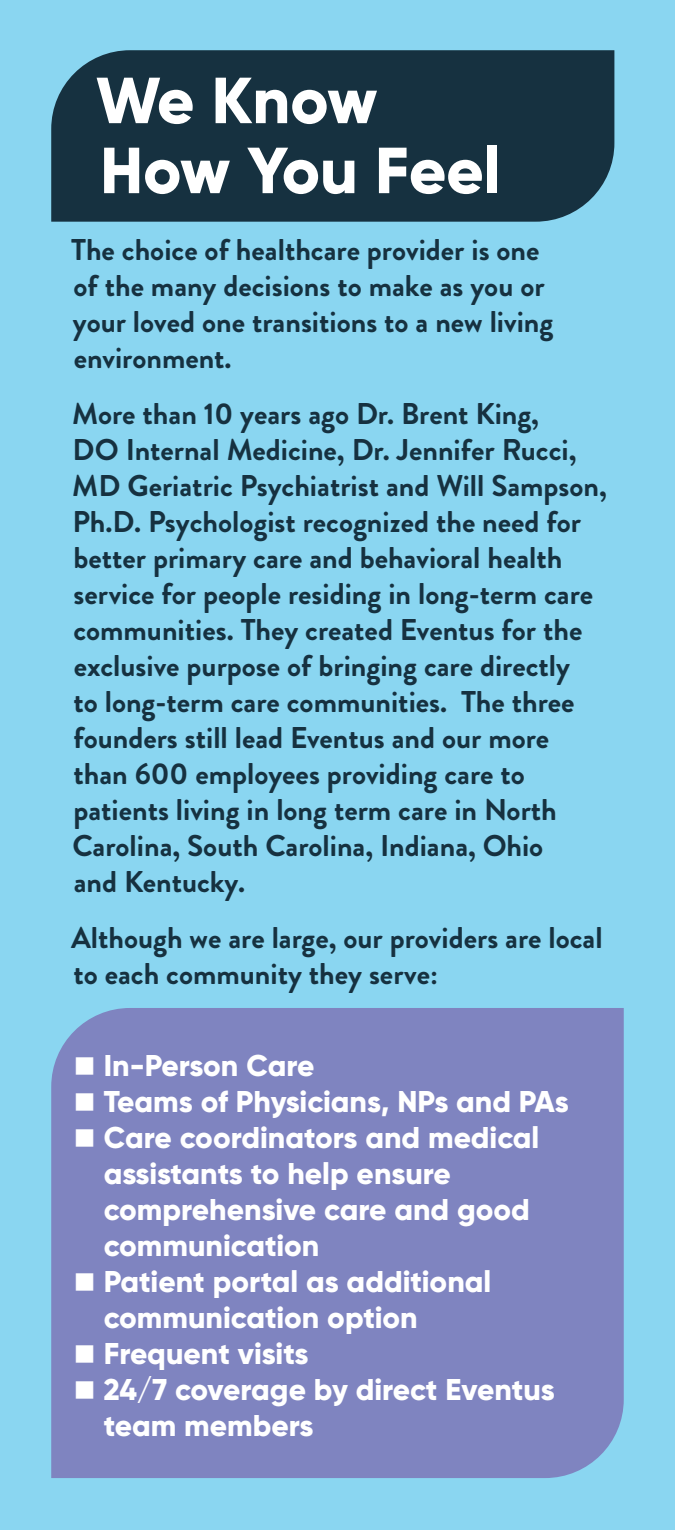
<style>
.page{position:relative;width:675px;height:1530px;background:#8ad6f1}
.page>*{position:absolute;margin:0;border:0;box-sizing:border-box;transform-origin:0 0}
.t1{font:800 65px "Gilroy";color:#fff}
.t2{font:700 30px/36px "Brandon Grotesque";color:#163140}
.t3{font:800 30px/36px "Gilroy";color:#fff}
</style>
<div class="page">
<div style="left:51px;top:50px;width:563px;height:172px;background:#163140"></div>
<div style="left:51px;top:1008px;width:573px;height:470px;background:#7f84c0"></div>
<p class="t1" style="left:96px;top:59px;width:283px">We Know</p>
<p class="t1" style="left:100px;top:129px;width:402px">How You Feel</p>
<p class="t2" style="left:71px;top:232px;width:484px">The choice of healthcare provider is one of the many decisions to make as you or your loved one transitions to a new living environment.</p>
<p class="t2" style="left:72px;top:396px;width:536px">More than 10 years ago Dr. Brent King,<br>DO Internal Medicine, Dr. Jennifer Rucci, MD Geriatric Psychiatrist and Will Sampson, Ph.D. Psychologist recognized the need for better primary care and behavioral health service for people residing in long-term care communities. They created Eventus for the exclusive purpose of bringing care directly<br>to long-term care communities. The three founders still lead Eventus and our more than 600 employees providing care to patients living in long term care in North Carolina, South Carolina, Indiana, Ohio<br>and Kentucky.</p>
<p class="t2" style="left:71px;top:920px;width:533px">Although we are large, our providers are local to each community they serve:</p>
<p class="t3" style="left:73px;top:1048px;width:243px">■ In-Person Care</p>
<p class="t3" style="left:73px;top:1084px;width:497px">■ Teams of Physicians, NPs and PAs</p>
<p class="t3" style="left:104px;top:1120px;width:437px;text-indent:-30px">■ Care coordinators and medical assistants to help ensure comprehensive care and good communication</p>
<p class="t3" style="left:104px;top:1264px;width:389px;text-indent:-30px">■ Patient portal as additional communication option</p>
<p class="t3" style="left:73px;top:1336px;width:237px">■ Frequent visits</p>
<p class="t3" style="left:104px;top:1372px;width:453px;text-indent:-30px">■ 24/7 coverage by direct Eventus team members</p>
</div>
